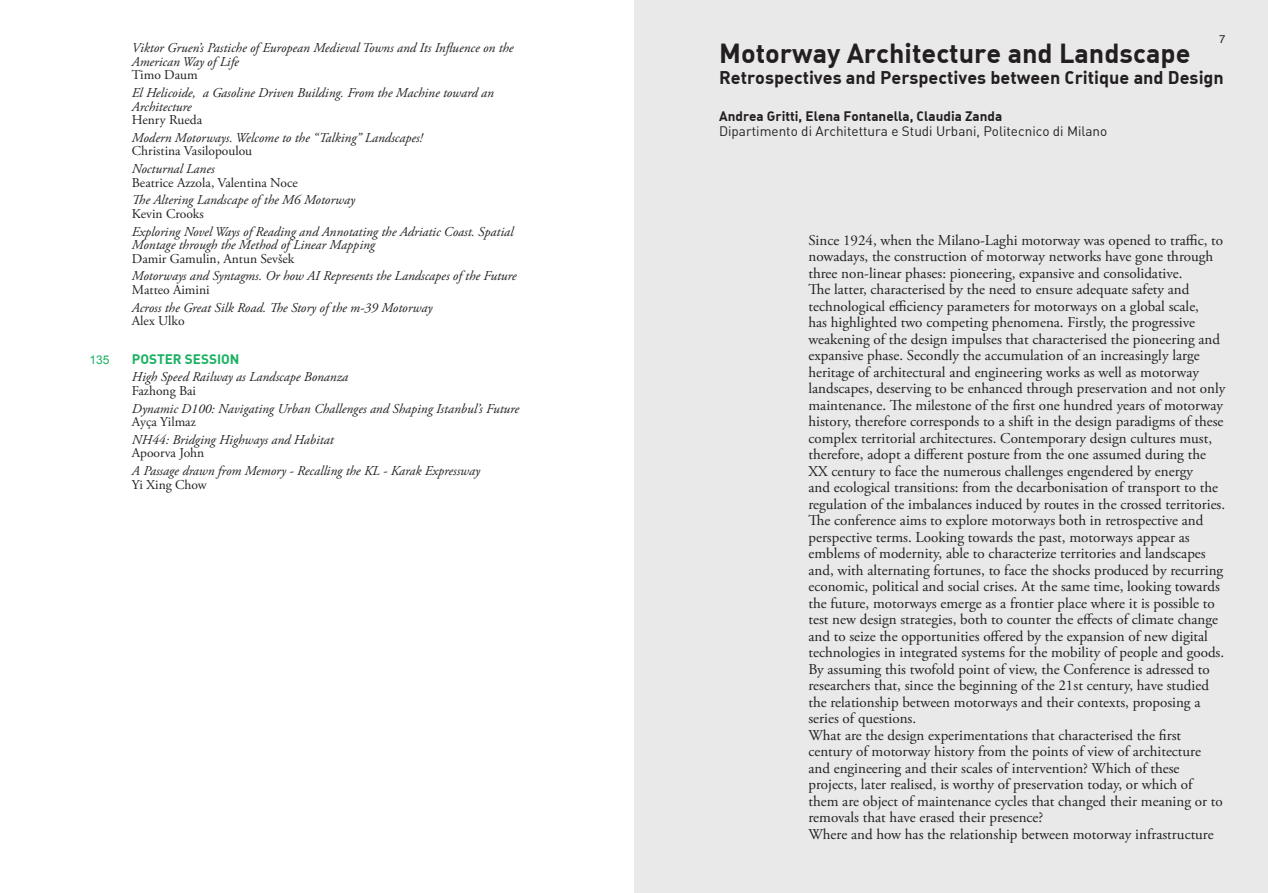
<style>
.page{position:relative;width:1268px;height:893px;background:#fff}
.page>*{position:absolute;margin:0;border:0;box-sizing:border-box;transform-origin:0 0}
.t1{font:700 27px "DIN Alternate";color:#231f20}
.t2{font:700 18px "DIN Alternate";color:#231f20}
.t3{font:15px/16.5px "Adobe Garamond Pro";color:#231f20}
.t4{font:italic 13.5px/13.5px "Adobe Garamond Pro";color:#231f20}
.t5{font:13.5px "Adobe Garamond Pro";color:#231f20}
.t6{font:13.5px "DIN Alternate";color:#231f20}
.t7{font:700 13.5px "DIN Alternate";color:#231f20}
.t8{font:700 13.5px "DIN Alternate";color:#18b060}
.t9{font:12px "Arial";color:#18b060}
.t10{font:11.25px "Helvetica";color:#231f20}
</style>
<div class="page">
<div style="left:634px;top:0;width:633px;height:893px;background:#e9e9e9"></div>
<p class="t9" style="left:89px;top:351px;width:22px">135</p>
<p class="t4" style="left:132px;top:42px;width:383px">Viktor Gruen’s Pastiche of European Medieval Towns and Its Influence on the<br>American Way of Life</p>
<p class="t5" style="left:132px;top:67px;width:67px">Timo Daum</p>
<p class="t4" style="left:132px;top:86px;width:363px">El Helicoide, a Gasoline Driven Building. From the Machine toward an<br>Architecture</p>
<p class="t5" style="left:132px;top:112px;width:72px">Henry Rueda</p>
<p class="t4" style="left:132px;top:131px;width:292px">Modern Motorways. Welcome to the “Talking” Landscapes!</p>
<p class="t5" style="left:132px;top:143px;width:122px">Christina Vasilopoulou</p>
<p class="t4" style="left:132px;top:162px;width:84px">Nocturnal Lanes</p>
<p class="t5" style="left:132px;top:174px;width:167px">Beatrice Azzola, Valentina Noce</p>
<p class="t4" style="left:132px;top:194px;width:225px">The Altering Landscape of the M6 Motorway</p>
<p class="t5" style="left:132px;top:205px;width:73px">Kevin Crooks</p>
<p class="t4" style="left:132px;top:225px;width:383px">Exploring Novel Ways of Reading and Annotating the Adriatic Coast. Spatial<br>Montage through the Method of Linear Mapping</p>
<p class="t5" style="left:132px;top:250px;width:164px">Damir Gamulin, Antun Sevšek</p>
<p class="t4" style="left:132px;top:270px;width:386px">Motorways and Syntagms. Or how AI Represents the Landscapes of the Future</p>
<p class="t5" style="left:132px;top:281px;width:79px">Matteo Aimini</p>
<p class="t4" style="left:132px;top:301px;width:302px">Across the Great Silk Road. The Story of the m-39 Motorway</p>
<p class="t5" style="left:132px;top:313px;width:54px">Alex Ulko</p>
<p class="t8" style="left:132px;top:350px;width:109px">POSTER SESSION</p>
<p class="t4" style="left:132px;top:371px;width:218px">High Speed Railway as Landscape Bonanza</p>
<p class="t5" style="left:132px;top:382px;width:66px">Fazhong Bai</p>
<p class="t4" style="left:132px;top:402px;width:389px">Dynamic D100: Navigating Urban Challenges and Shaping Istanbul’s Future</p>
<p class="t5" style="left:132px;top:414px;width:65px">Ayça Yilmaz</p>
<p class="t4" style="left:132px;top:433px;width:203px">NH44: Bridging Highways and Habitat</p>
<p class="t5" style="left:132px;top:445px;width:74px">Apoorva John</p>
<p class="t4" style="left:132px;top:464px;width:349px">A Passage drawn from Memory - Recalling the KL - Karak Expressway</p>
<p class="t5" style="left:132px;top:476px;width:76px">Yi Xing Chow</p>
<p class="t10" style="left:1218px;top:30px;width:8px">7</p>
<h1 class="t1" style="left:719px;top:35px;width:473px">Motorway Architecture and Landscape</h1>
<p class="t2" style="left:719px;top:66px;width:506px">Retrospectives and Perspectives between Critique and Design</p>
<p class="t7" style="left:719px;top:107px;width:285px">Andrea Gritti, Elena Fontanella, Claudia Zanda</p>
<p class="t6" style="left:719px;top:122px;width:390px">Dipartimento di Architettura e Studi Urbani, Politecnico di Milano</p>
<p class="t3" style="left:808px;top:232px;width:418px">Since 1924, when the Milano-Laghi motorway was opened to traffic, to nowadays, the construction of motorway networks have gone through three non-linear phases: pioneering, expansive and consolidative.<br>The latter, characterised by the need to ensure adequate safety and technological efficiency parameters for motorways on a global scale,<br>has highlighted two competing phenomena. Firstly, the progressive weakening of the design impulses that characterised the pioneering and expansive phase. Secondly the accumulation of an increasingly large heritage of architectural and engineering works as well as motorway landscapes, deserving to be enhanced through preservation and not only maintenance. The milestone of the first one hundred years of motorway history, therefore corresponds to a shift in the design paradigms of these complex territorial architectures. Contemporary design cultures must, therefore, adopt a different posture from the one assumed during the XX century to face the numerous challenges engendered by energy<br>and ecological transitions: from the decarbonisation of transport to the regulation of the imbalances induced by routes in the crossed territories.<br>The conference aims to explore motorways both in retrospective and perspective terms. Looking towards the past, motorways appear as emblems of modernity, able to characterize territories and landscapes and, with alternating fortunes, to face the shocks produced by recurring economic, political and social crises. At the same time, looking towards the future, motorways emerge as a frontier place where it is possible to test new design strategies, both to counter the effects of climate change and to seize the opportunities offered by the expansion of new digital technologies in integrated systems for the mobility of people and goods.<br>By assuming this twofold point of view, the Conference is adressed to researchers that, since the beginning of the 21st century, have studied the relationship between motorways and their contexts, proposing a series of questions.<br>What are the design experimentations that characterised the first century of motorway history from the points of view of architecture and engineering and their scales of intervention? Which of these projects, later realised, is worthy of preservation today, or which of them are object of maintenance cycles that changed their meaning or to removals that have erased their presence?<br>Where and how has the relationship between motorway infrastructure</p>
</div>
